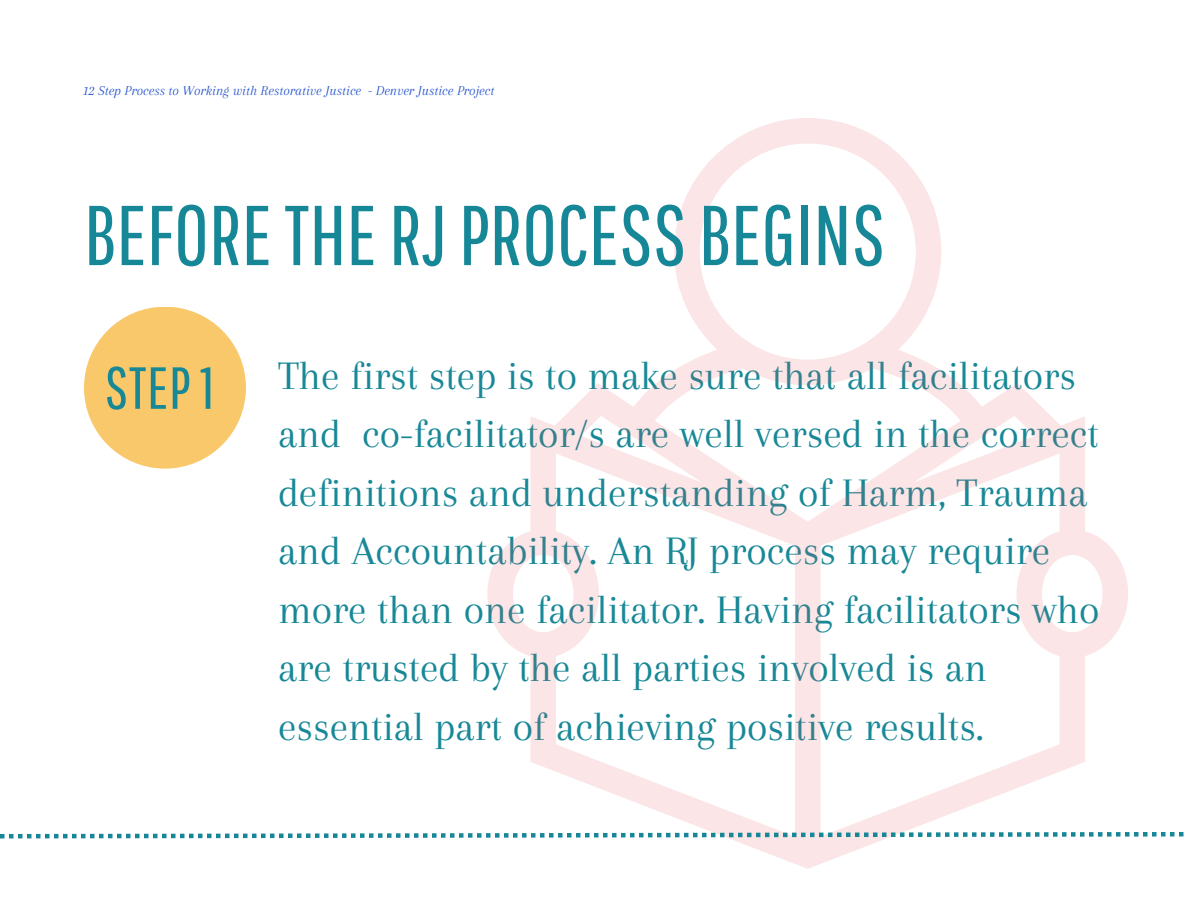
<style>
.page{position:relative;width:1188px;height:918px;background:#fff}
.page>*{position:absolute;margin:0;border:0;box-sizing:border-box;transform-origin:0 0}
.t1{font:84.6px "Pathway Gothic One";color:#168797}
.t2{font:59.4px "Pathway Gothic One";letter-spacing:.01em;color:#188897}
.t3{font:42px/58.5px "Arapey";color:#188897}
.t4{font:italic 14.1px "Arapey";color:#2252cd}
</style>
<div class="page">
<div style="left:84px;top:307px;width:162px;height:162px;background:#f8c86b;border-radius:50%"></div>
<svg style="left:487px;top:118px;width:641px;height:751px"></svg>
<svg style="left:0;top:832px;width:1184px;height:7px"></svg>
<p class="t4" style="left:84px;top:83px;width:412px">12 Step Process to Working with Restorative Justice - Denver Justice Project</p>
<p class="t1" style="left:84px;top:184px;width:803px">BEFORETHERJPROCESSBEGINS</p>
<p class="t2" style="left:105px;top:352px;width:111px">STEP1</p>
<p class="t3" style="left:278px;top:346px;width:823px">The first step is to make sure that all facilitators and co-facilitator/s are well versed in the correct definitions and understanding of Harm, Trauma and Accountability. An RJ process may require more than one facilitator. Having facilitators who are trusted by the all parties involved is an essential part of achieving positive results.</p>
</div>
